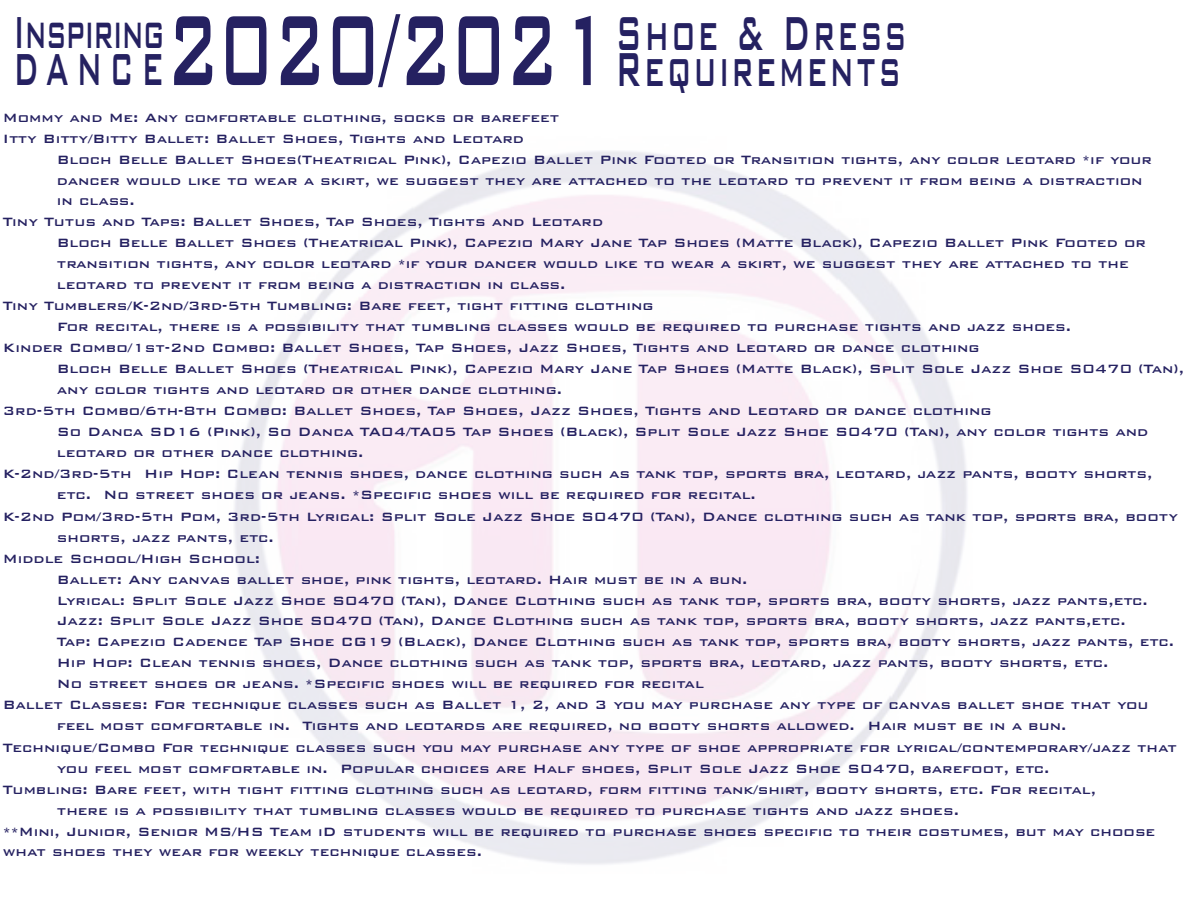
<style>
.page{position:relative;width:1188px;height:918px;background:#fff}
.page>*{position:absolute;margin:0;border:0;box-sizing:border-box;transform-origin:0 0}
.t1{font:500 133.2px "Bank Gothic BT";color:#252161;scale:.52 1}
.t2{font:500 63.75px "Bank Gothic BT";letter-spacing:.085em;color:#252161;scale:.52 1}
.t3{font:500 60px "Bank Gothic BT";color:#252161;scale:.5 1}
.t4{font:500 16.05px/21px "Bank Gothic BT";color:#252161}
</style>
<div class="page">
<h1 class="t1" style="left:166px;top:-23px;width:859px">2020/2021</h1>
<h3 class="t3" style="left:14px;top:-1px;width:303px">Inspiring</h3>
<h3 class="t3" style="left:14px;top:36px;width:303px">DANCE</h3>
<p class="t4" style="left:3px;top:106px;width:558px">Mommy and Me: Any comfortable clothing, socks or barefeet<br>Itty Bitty/Bitty Ballet: Ballet Shoes, Tights and Leotard</p>
<p class="t4" style="left:57px;top:148px;width:1097px">Bloch Belle Ballet Shoes(Theatrical Pink), Capezio Ballet Pink Footed or Transition tights, any color leotard *if your</p>
<p class="t4" style="left:57px;top:169px;width:1087px">dancer would like to wear a skirt, we suggest they are attached to the leotard to prevent it from being a distraction</p>
<p class="t4" style="left:57px;top:190px;width:80px">in class.</p>
<p class="t4" style="left:3px;top:211px;width:602px">Tiny Tutus and Taps: Ballet Shoes, Tap Shoes, Tights and Leotard</p>
<p class="t4" style="left:57px;top:232px;width:1091px">Bloch Belle Ballet Shoes (Theatrical Pink), Capezio Mary Jane Tap Shoes (Matte Black), Capezio Ballet Pink Footed or</p>
<p class="t4" style="left:57px;top:253px;width:1074px">transition tights, any color leotard *if your dancer would like to wear a skirt, we suggest they are attached to the</p>
<p class="t4" style="left:57px;top:274px;width:510px">leotard to prevent it from being a distraction in class.</p>
<p class="t4" style="left:3px;top:295px;width:652px">Tiny Tumblers/K-2nd/3rd-5th Tumbling: Bare feet, tight fitting clothing</p>
<p class="t4" style="left:57px;top:316px;width:1016px">For recital, there is a possibility that tumbling classes would be required to purchase tights and jazz shoes.</p>
<p class="t4" style="left:3px;top:337px;width:978px">Kinder Combo/1st-2nd Combo: Ballet Shoes, Tap Shoes, Jazz Shoes, Tights and Leotard or dance clothing</p>
<p class="t4" style="left:57px;top:358px;width:1129px">Bloch Belle Ballet Shoes (Theatrical Pink), Capezio Mary Jane Tap Shoes (Matte Black), Split Sole Jazz Shoe S0470 (Tan),</p>
<p class="t4" style="left:57px;top:379px;width:507px">any color tights and leotard or other dance clothing.</p>
<p class="t4" style="left:3px;top:400px;width:990px">3rd-5th Combo/6th-8th Combo: Ballet Shoes, Tap Shoes, Jazz Shoes, Tights and Leotard or dance clothing</p>
<p class="t4" style="left:57px;top:421px;width:1093px">So Danca SD16 (Pink), So Danca TA04/TA05 Tap Shoes (Black), Split Sole Jazz Shoe S0470 (Tan), any color tights and</p>
<p class="t4" style="left:57px;top:442px;width:308px">leotard or other dance clothing.</p>
<p class="t4" style="left:3px;top:463px;width:1151px">K-2nd/3rd-5th Hip Hop: Clean tennis shoes, dance clothing such as tank top, sports bra, leotard, jazz pants, booty shorts,</p>
<p class="t4" style="left:57px;top:484px;width:701px">etc. No street shoes or jeans. *Specific shoes will be required for recital.</p>
<p class="t4" style="left:3px;top:505px;width:1176px">K-2nd Pom/3rd-5th Pom, 3rd-5th Lyrical: Split Sole Jazz Shoe S0470 (Tan), Dance clothing such as tank top, sports bra, booty</p>
<p class="t4" style="left:57px;top:526px;width:218px">shorts, jazz pants, etc.</p>
<p class="t4" style="left:3px;top:547px;width:259px">Middle School/High School:</p>
<p class="t4" style="left:57px;top:568px;width:692px">Ballet: Any canvas ballet shoe, pink tights, leotard. Hair must be in a bun.</p>
<p class="t4" style="left:57px;top:589px;width:1093px">Lyrical: Split Sole Jazz Shoe S0470 (Tan), Dance Clothing such as tank top, sports bra, booty shorts, jazz pants,etc.</p>
<p class="t4" style="left:57px;top:610px;width:1070px">Jazz: Split Sole Jazz Shoe S0470 (Tan), Dance Clothing such as tank top, sports bra, booty shorts, jazz pants,etc.</p>
<p class="t4" style="left:57px;top:631px;width:1119px">Tap: Capezio Cadence Tap Shoe CG19 (Black), Dance Clothing such as tank top, sports bra, booty shorts, jazz pants, etc.</p>
<p class="t4" style="left:57px;top:652px;width:1053px">Hip Hop: Clean tennis shoes, Dance clothing such as tank top, sports bra, leotard, jazz pants, booty shorts, etc.</p>
<p class="t4" style="left:57px;top:673px;width:648px">No street shoes or jeans. *Specific shoes will be required for recital</p>
<p class="t4" style="left:3px;top:694px;width:1147px">Ballet Classes: For technique classes such as Ballet 1, 2, and 3 you may purchase any type of canvas ballet shoe that you</p>
<p class="t4" style="left:57px;top:715px;width:1011px">feel most comfortable in. Tights and leotards are required, no booty shorts allowed. Hair must be in a bun.</p>
<p class="t4" style="left:3px;top:736px;width:1176px">Technique/Combo For technique classes such you may purchase any type of shoe appropriate for lyrical/contemporary/jazz that</p>
<p class="t4" style="left:57px;top:757px;width:994px">you feel most comfortable in. Popular choices are Half shoes, Split Sole Jazz Shoe S0470, barefoot, etc.</p>
<p class="t4" style="left:3px;top:778px;width:1095px">Tumbling: Bare feet, with tight fitting clothing such as leotard, form fitting tank/shirt, booty shorts, etc. For recital,</p>
<p class="t4" style="left:57px;top:799px;width:904px">there is a possibility that tumbling classes would be required to purchase tights and jazz shoes.</p>
<p class="t4" style="left:3px;top:820px;width:1154px">**Mini, Junior, Senior MS/HS Team iD students will be required to purchase shoes specific to their costumes, but may choose</p>
<p class="t4" style="left:3px;top:841px;width:481px">what shoes they wear for weekly technique classes.</p>
<h2 class="t2" style="left:616px;top:-1px;width:560px">Shoe &amp; Dress</h2>
<h2 class="t2" style="left:616px;top:35px;width:550px">Requirements</h2>
</div>
